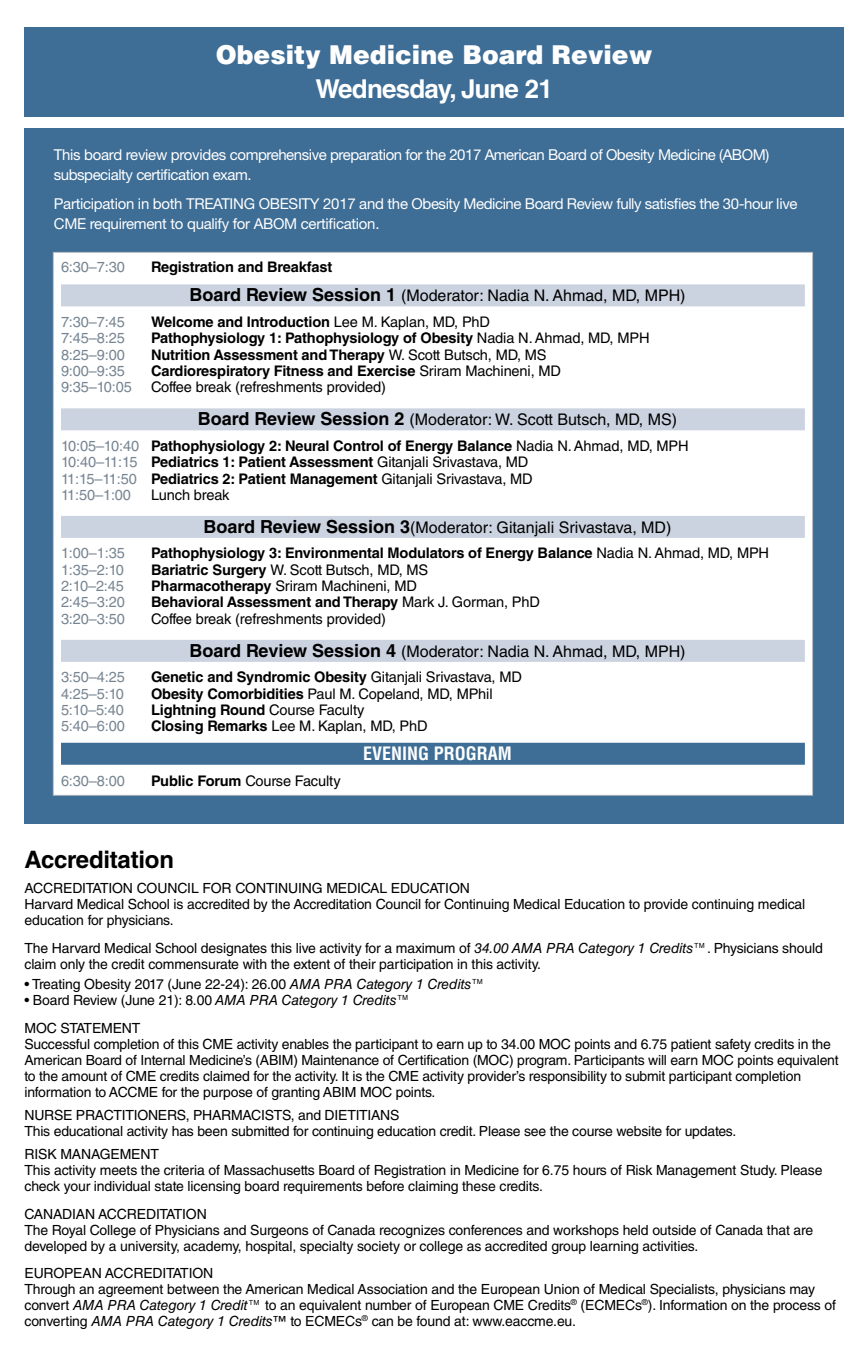
<style>
.page{position:relative;width:864px;height:1368px;background:#fff}
.page>*{position:absolute;margin:0;border:0;box-sizing:border-box;transform-origin:0 0}
.t1{font:900 26px "Helvetica LT Std";color:#fff}
.t2{font:700 26px "Helvetica LT Std";letter-spacing:-.03em;color:#fff}
.t3{font:700 24px "Helvetica LT Std";letter-spacing:-.01em;color:#000}
.t4{font:700 condensed 18px "Helvetica LT Std";color:#fff}
.t5{font:16px "Helvetica LT Std";color:#000}
.t6{font:15px/20px "Helvetica Neue LT Std";letter-spacing:-.03em;color:#fff}
.t7{font:700 14.6px/16.4px "Helvetica LT Std";letter-spacing:-.01em;color:#000}
.t8{font:14.6px "Helvetica LT Std";letter-spacing:-.01em;color:#000}
.t9{font:14.6px "Helvetica LT Std";letter-spacing:-.01em;color:#778592}
.t10{font:14px/16px "Helvetica LT Std";letter-spacing:-.01em;color:#000}
.s1{font-weight:700;font-size:18px}
.s2{font-weight:400}
.s3{font-weight:400;color:#778592}
.s4{font-weight:700}
.s5{font-style:italic}
</style>
<div class="page">
<div style="left:24px;top:128px;width:820px;height:696px;background:#3e6d95"></div>
<div style="left:24px;top:27px;width:820px;height:90px;background:#3e6d95"></div>
<div style="left:53px;top:252px;width:760px;height:543px;background:#fff"></div>
<div style="left:61px;top:284px;width:744px;height:22px;background:#ccd3e0"></div>
<div style="left:61px;top:408px;width:744px;height:22px;background:#ccd3e0"></div>
<div style="left:61px;top:516px;width:744px;height:22px;background:#ccd3e0"></div>
<div style="left:61px;top:640px;width:744px;height:22px;background:#ccd3e0"></div>
<div style="left:61px;top:743px;width:744px;height:22px;background:#3e6d95"></div>
<h1 class="t1" style="left:216px;top:38px;width:438px">Obesity Medicine Board Review</h1>
<h1 class="t2" style="left:315px;top:73px;width:239px">Wednesday, June 21</h1>
<p class="t6" style="left:54px;top:144px;width:717px">This board review provides comprehensive preparation for the 2017 American Board of Obesity Medicine (ABOM) subspecialty certification exam.</p>
<p class="t6" style="left:54px;top:193px;width:745px">Participation in both TREATING OBESITY 2017 and the Obesity Medicine Board Review fully satisfies the 30-hour live<br>CME requirement to qualify for ABOM certification.</p>
<p class="t9" style="left:61px;top:259px;width:65px">6:30–7:30</p>
<p class="t7" style="left:151px;top:259px;width:183px">Registration and Breakfast</p>
<p class="t5" style="left:189px;top:286px;width:498px"><span class="s1">Board Review Session 1</span> (Moderator: Nadia N. Ahmad, MD, MPH)</p>
<p class="t9" style="left:61px;top:313px;width:65px">7:30–7:45</p>
<p class="t7" style="left:151px;top:313px;width:341px">Welcome and Introduction <span class="s2">Lee M. Kaplan, MD, PhD</span></p>
<p class="t9" style="left:61px;top:330px;width:65px">7:45–8:25</p>
<p class="t7" style="left:151px;top:330px;width:500px">Pathophysiology 1: Pathophysiology of Obesity <span class="s2">Nadia N. Ahmad, MD, MPH</span></p>
<p class="t9" style="left:61px;top:346px;width:65px">8:25–9:00</p>
<p class="t7" style="left:151px;top:346px;width:397px">Nutrition Assessment and Therapy <span class="s2">W. Scott Butsch, MD, MS</span></p>
<p class="t9" style="left:61px;top:362px;width:65px">9:00–9:35</p>
<p class="t7" style="left:151px;top:362px;width:412px">Cardiorespiratory Fitness and Exercise <span class="s2">Sriram Machineni, MD</span></p>
<p class="t9" style="left:61px;top:379px;width:72px">9:35–10:05</p>
<p class="t8" style="left:151px;top:379px;width:236px">Coffee break (refreshments provided)</p>
<p class="t5" style="left:198px;top:410px;width:481px"><span class="s1">Board Review Session 2</span> (Moderator: W. Scott Butsch, MD, MS)</p>
<p class="t7" style="left:61px;top:437px;width:629px"><span class="s3">10:05–10:40</span> Pathophysiology 2: Neural Control of Energy Balance <span class="s2">Nadia N. Ahmad, MD, MPH </span><span class="s3">10:40–11:15</span> Pediatrics 1: Patient Assessment <span class="s2">Gitanjali Srivastava, MD<br></span><span class="s3">11:15–11:50</span> Pediatrics 2: Patient Management <span class="s2">Gitanjali Srivastava, MD<br></span><span class="s3">11:50–1:00</span></p>
<p class="t8" style="left:151px;top:486px;width:80px">Lunch break</p>
<p class="t5" style="left:203px;top:518px;width:469px"><span class="s1">Board Review Session 3</span>(Moderator: Gitanjali Srivastava, MD)</p>
<p class="t9" style="left:61px;top:545px;width:65px">1:00–1:35</p>
<p class="t7" style="left:151px;top:545px;width:620px">Pathophysiology 3: Environmental Modulators of Energy Balance <span class="s2">Nadia N. Ahmad, MD, MPH</span></p>
<p class="t9" style="left:61px;top:561px;width:64px">1:35–2:10</p>
<p class="t8" style="left:151px;top:561px;width:279px"><span class="s4">Bariatric Surgery</span> W. Scott Butsch, MD, MS</p>
<p class="t9" style="left:61px;top:577px;width:64px">2:10–2:45</p>
<p class="t8" style="left:151px;top:577px;width:268px"><span class="s4">Pharmacotherapy</span> Sriram Machineni, MD</p>
<p class="t9" style="left:61px;top:594px;width:65px">2:45–3:20</p>
<p class="t7" style="left:151px;top:594px;width:390px">Behavioral Assessment and Therapy <span class="s2">Mark J. Gorman, PhD</span></p>
<p class="t9" style="left:61px;top:610px;width:65px">3:20–3:50</p>
<p class="t8" style="left:151px;top:610px;width:236px">Coffee break (refreshments provided)</p>
<p class="t5" style="left:189px;top:642px;width:498px"><span class="s1">Board Review Session 4</span> (Moderator: Nadia N. Ahmad, MD, MPH)</p>
<p class="t9" style="left:61px;top:669px;width:65px">3:50–4:25</p>
<p class="t7" style="left:151px;top:669px;width:373px">Genetic and Syndromic Obesity <span class="s2">Gitanjali Srivastava, MD</span></p>
<p class="t9" style="left:61px;top:685px;width:64px">4:25–5:10</p>
<p class="t8" style="left:151px;top:685px;width:343px"><span class="s4">Obesity Comorbidities</span> Paul M. Copeland, MD, MPhil</p>
<p class="t9" style="left:61px;top:701px;width:64px">5:10–5:40</p>
<p class="t7" style="left:151px;top:701px;width:215px">Lightning Round <span class="s2">Course Faculty</span></p>
<p class="t9" style="left:61px;top:718px;width:65px">5:40–6:00</p>
<p class="t8" style="left:151px;top:718px;width:278px"><span class="s4">Closing Remarks</span> Lee M. Kaplan, MD, PhD</p>
<p class="t4" style="left:363px;top:743px;width:150px">EVENING PROGRAM</p>
<p class="t9" style="left:61px;top:772px;width:65px">6:30–8:00</p>
<p class="t8" style="left:151px;top:772px;width:191px"><span class="s4">Public Forum</span> Course Faculty</p>
<h2 class="t3" style="left:24px;top:845px;width:151px">Accreditation</h2>
<p class="t10" style="left:24px;top:880px;width:782px">ACCREDITATION COUNCIL FOR CONTINUING MEDICAL EDUCATION<br>Harvard Medical School is accredited by the Accreditation Council for Continuing Medical Education to provide continuing medical education for physicians.</p>
<p class="t10" style="left:24px;top:940px;width:800px">The Harvard Medical School designates this live activity for a maximum of <span class="s5">34.00 AMA PRA Category 1 Credits™</span>. Physicians should claim only the credit commensurate with the extent of their participation in this activity.</p>
<p class="t10" style="left:24px;top:976px;width:462px">• Treating Obesity 2017 (June 22-24): 26.00 <span class="s5">AMA PRA Category 1 Credits™</span></p>
<p class="t10" style="left:24px;top:986px;width:388px;line-height:27.6px">• Board Review (June 21): 8.00 <span class="s5">AMA PRA Category 1 Credits™<br></span>MOC STATEMENT</p>
<p class="t10" style="left:24px;top:1036px;width:816px">Successful completion of this CME activity enables the participant to earn up to 34.00 MOC points and 6.75 patient safety credits in the American Board of Internal Medicine’s (ABIM) Maintenance of Certification (MOC) program. Participants will earn MOC points equivalent to the amount of CME credits claimed for the activity. It is the CME activity provider’s responsibility to submit participant completion information to ACCME for the purpose of granting ABIM MOC points.</p>
<p class="t10" style="left:24px;top:1107px;width:713px">NURSE PRACTITIONERS, PHARMACISTS, and DIETITIANS<br>This educational activity has been submitted for continuing education credit. Please see the course website for updates.</p>
<p class="t10" style="left:24px;top:1146px;width:800px">RISK MANAGEMENT<br>This activity meets the criteria of Massachusetts Board of Registration in Medicine for 6.75 hours of Risk Management Study. Please check your individual state licensing board requirements before claiming these credits.</p>
<p class="t10" style="left:24px;top:1206px;width:790px">CANADIAN ACCREDITATION<br>The Royal College of Physicians and Surgeons of Canada recognizes conferences and workshops held outside of Canada that are developed by a university, academy, hospital, specialty society or college as accredited group learning activities.</p>
<p class="t10" style="left:24px;top:1265px;width:813px">EUROPEAN ACCREDITATION<br>Through an agreement between the American Medical Association and the European Union of Medical Specialists, physicians may convert <span class="s5">AMA PRA Category 1 Credit™</span> to an equivalent number of European CME Credits<sup>®</sup> (ECMECs<sup>®</sup>). Information on the process of converting <span class="s5">AMA PRA Category 1 Credits</span>™ to ECMECs<sup>®</sup> can be found at: www.eaccme.eu.</p>
</div>
